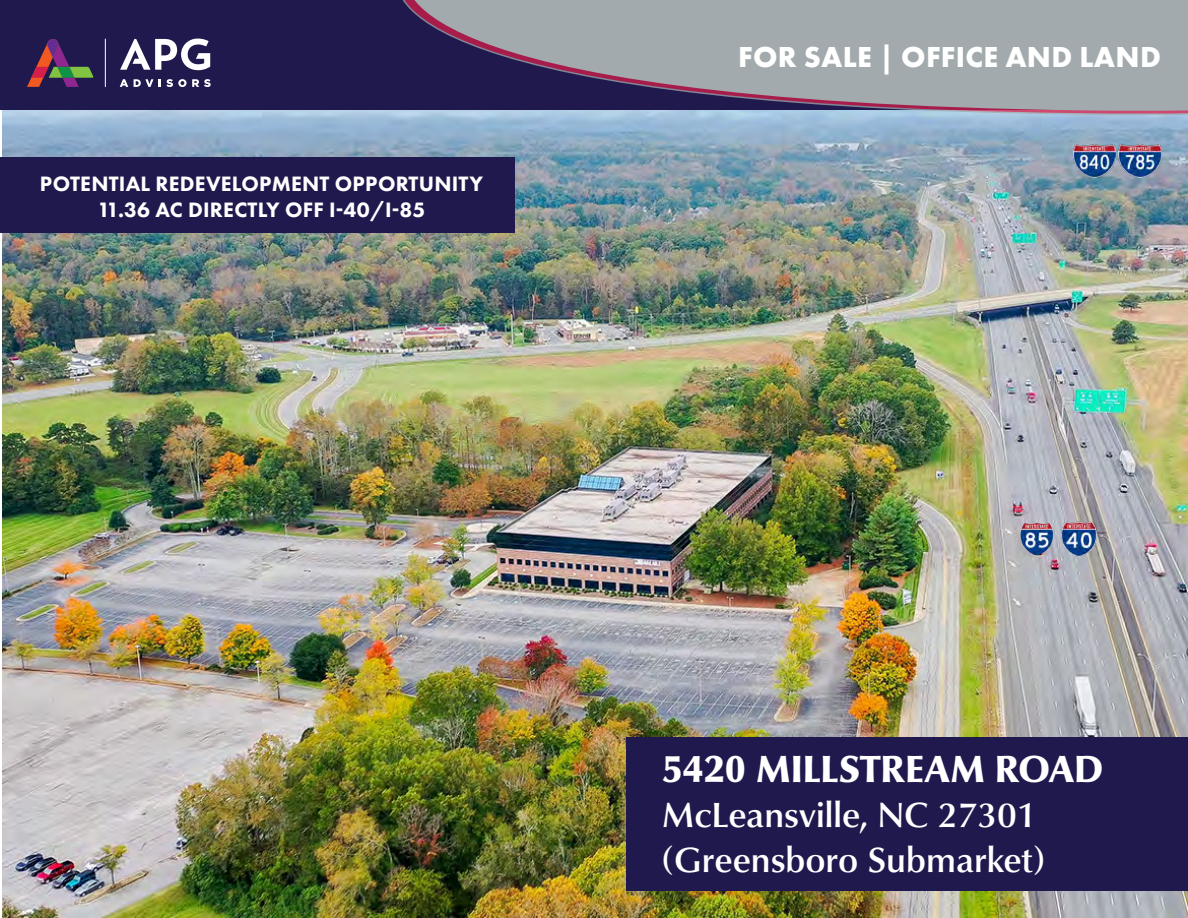
<style>
.page{position:relative;width:1188px;height:918px;background:#fff}
.page>*{position:absolute;margin:0;border:0;box-sizing:border-box;transform-origin:0 0}
.t1{font:900 39px "Classico URW";color:#fff}
.t2{font:500 36px "Classico URW";color:#fff}
.t3{font:700 30px "Futura PT";letter-spacing:.01em;color:#fff}
.t4{font:800 21.6px "Futura PT";letter-spacing:.01em;color:#fff}
</style>
<div class="page">
<img style="left:2px;top:109px;width:1186px;height:809px">
<div style="left:0;top:0;width:1188px;height:109px;background:#20194e"></div>
<hr style="left:105px;top:39px;width:1px;height:48px;background:#fff">
<svg style="left:120px;top:79px;width:8px;height:8px"></svg>
<svg style="left:134px;top:79px;width:77px;height:8px"></svg>
<svg style="left:27px;top:39px;width:67px;height:48px"></svg>
<svg style="left:120px;top:39px;width:90px;height:31px"></svg>
<div style="left:626px;top:737px;width:562px;height:154px;background:#20194e"></div>
<svg style="left:372px;top:0;width:816px;height:118px;fill:#a2aaad"></svg>
<img style="left:1061px;top:522px;width:36px;height:34px">
<img style="left:1074px;top:144px;width:42px;height:34px">
<img style="left:1119px;top:144px;width:42px;height:34px">
<img style="left:1021px;top:523px;width:32px;height:32px">
<div style="left:0;top:158px;width:514px;height:75px;background:#20194e"></div>
<p class="t4" style="left:40px;top:170px;width:445px">POTENTIAL REDEVELOPMENT OPPORTUNITY</p>
<p class="t4" style="left:98px;top:196px;width:329px">11.36 AC DIRECTLY OFF I-40/I-85</p>
<p class="t3" style="left:738px;top:37px;width:424px">FOR SALE | OFFICE AND LAND</p>
<p class="t1" style="left:662px;top:744px;width:443px">5420 MILLSTREAM ROAD</p>
<p class="t2" style="left:662px;top:788px;width:376px">McLeansville, NC 27301</p>
<p class="t2" style="left:662px;top:833px;width:385px">(Greensboro Submarket)</p>
</div>
